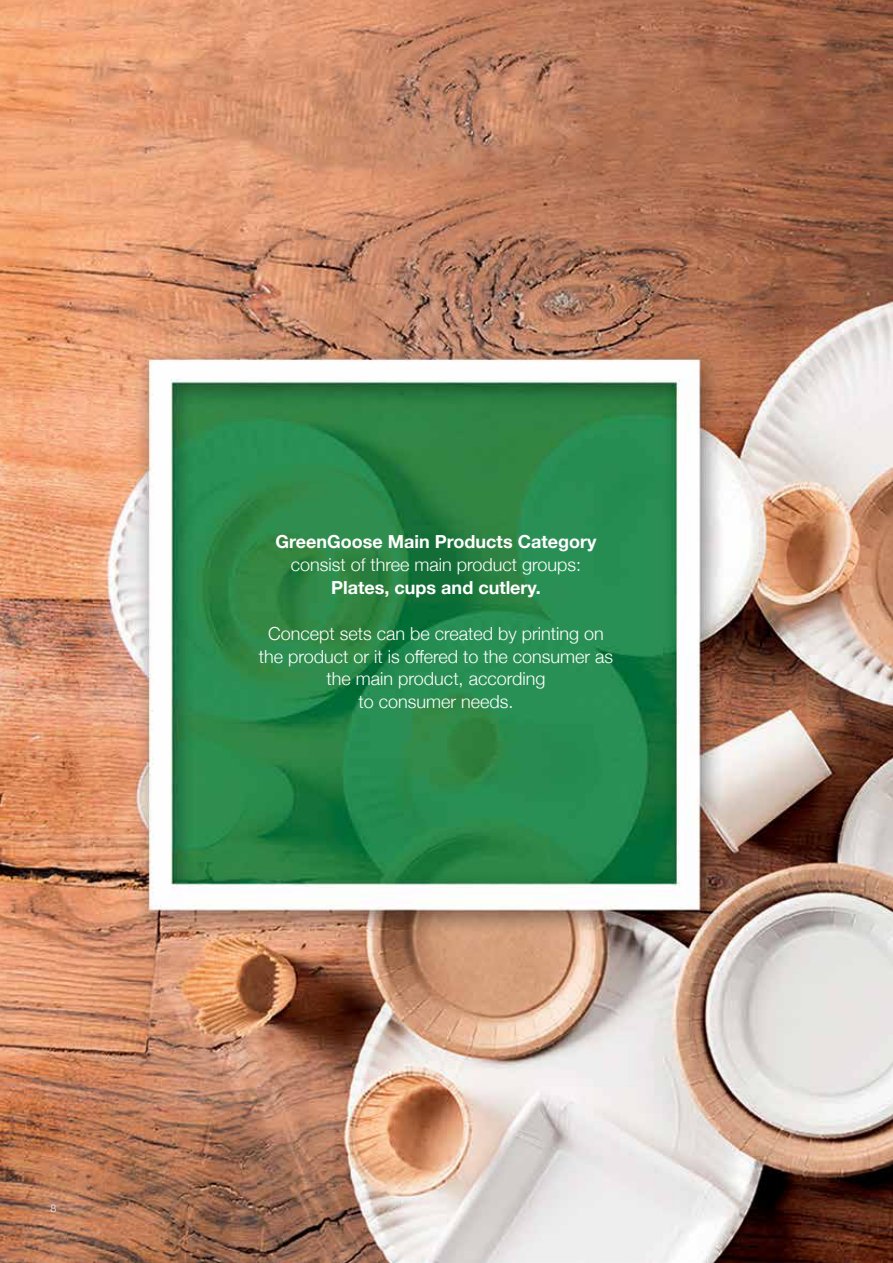
<style>
.page{position:relative;width:893px;height:1263px;background:#fff}
.page>*{position:absolute;margin:0;border:0;box-sizing:border-box;transform-origin:0 0}
.t1{font:300 18px/22.8px "Helvetica Neue";color:#fff;text-align:center}
.t2{font:700 18px "Helvetica Neue";color:#fff}
.t3{font:300 10.5px "Helvetica Neue";color:#fff}
</style>
<div class="page">
<img style="left:0;top:0;width:893px;height:1263px">
<p class="t3" style="left:50px;top:1200px;width:7px">8</p>
<p class="t2" style="left:276px;top:528px;width:322px">GreenGoose Main Products Category</p>
<p class="t1" style="left:291px;top:552px;width:292px">consist of three main product groups:</p>
<p class="t2" style="left:331px;top:573px;width:211px">Plates, cups and cutlery.</p>
<p class="t1" style="left:259px;top:620px;width:356px">Concept sets can be created by printing on the product or it is offered to the consumer as the main product, according<br>to consumer needs.</p>
</div>
